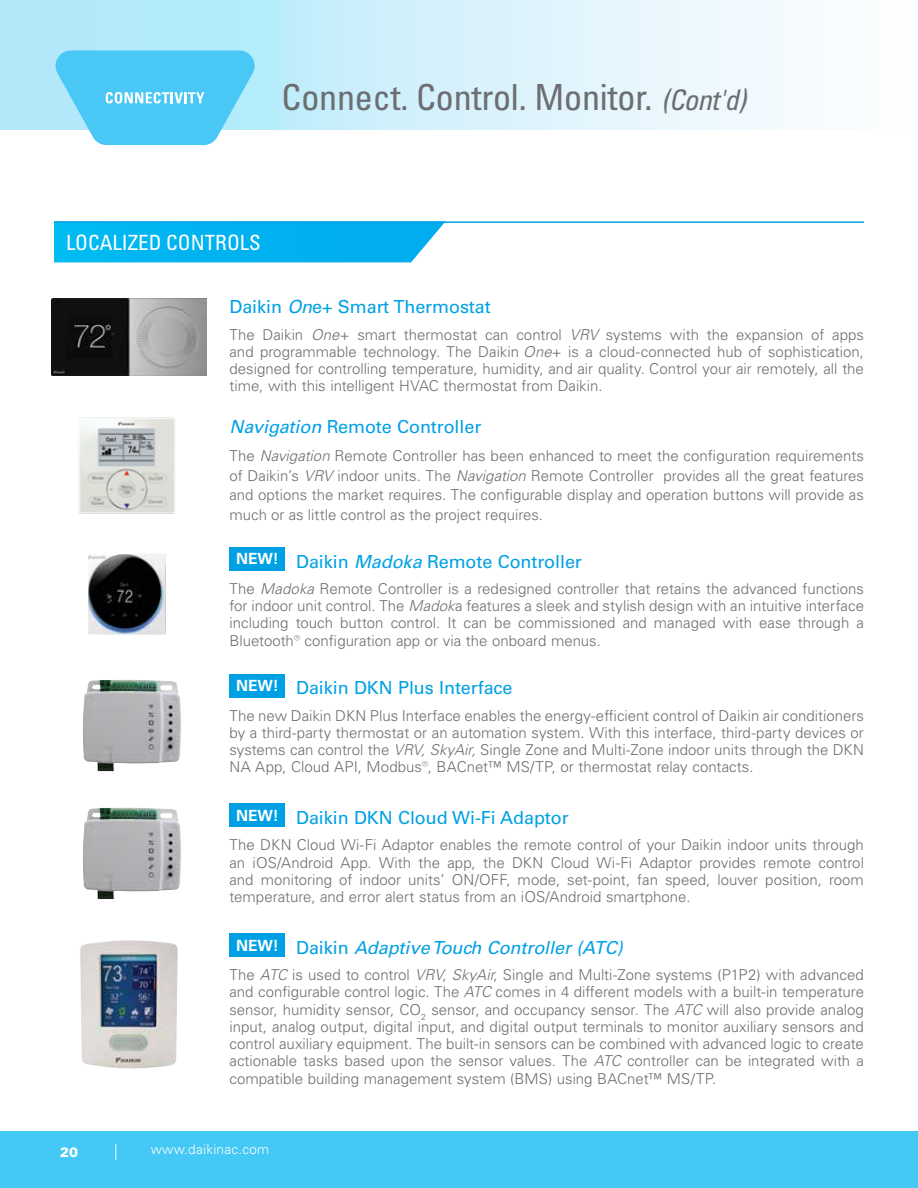
<style>
.page{position:relative;width:918px;height:1188px;background:#fff}
.page>*{position:absolute;margin:0;border:0;box-sizing:border-box;transform-origin:0 0}
.t1{font:condensed 36px "Univers LT Pro";letter-spacing:-.005em;color:#6d6e71}
.t2{font:condensed 21px "Univers LT Pro";color:#fff}
.t3{font:18px "Univers LT Pro 55 Roman";letter-spacing:-.005em;color:#00a1e4}
.t4{font:italic 18px "Univers LT Pro 55";letter-spacing:-.005em;color:#00a1e4}
.t5{font:300 15px/17.2px "Univers LT Pro 45";color:#6d6e71;text-align:justify}
.t6{font:300 13.5px "Univers LT Pro 45";letter-spacing:.02em;color:#fff}
.t7{font:900 13.5px "Univers LT Pro 75";color:#fff}
.s1{font-style:italic;font-size:28.5px}
.s2{font-family:"Univers LT Pro 55";font-style:italic}
.s3{font-style:italic}
.s4{font-family:"Univers LT Pro 55 Roman";font-style:normal}
</style>
<div class="page">
<img style="left:78px;top:417px;width:97px;height:97px">
<div style="left:0;top:0;width:918px;height:130px;background:linear-gradient(to right,#a7e6fa,#fffeff)"></div>
<div style="left:0;top:1132px;width:918px;height:56px;background:#44c8f5"></div>
<svg style="left:115px;top:1144px;width:1px;height:16px"></svg>
<svg style="left:54px;top:223px;width:390px;height:39px"></svg>
<img style="left:88px;top:553px;width:78px;height:82px">
<img style="left:52px;top:298px;width:154px;height:78px">
<img style="left:83px;top:680px;width:48px;height:91px">
<div style="left:230px;top:547px;width:55px;height:24px;background:#00a1e4"></div>
<div style="left:230px;top:674px;width:55px;height:23px;background:#00a1e4"></div>
<div style="left:230px;top:804px;width:55px;height:23px;background:#00a1e4"></div>
<div style="left:230px;top:933px;width:55px;height:24px;background:#00a1e4"></div>
<hr style="left:54px;top:221px;width:810px;height:2px;background:#00a1e4">
<svg style="left:54px;top:50px;width:204px;height:95px"></svg>
<img style="left:83px;top:808px;width:45px;height:91px">
<img style="left:80px;top:940px;width:98px;height:129px">
<h1 class="t1" style="left:282px;top:75px;width:466px">Connect. Control. Monitor. <span class="s1">(Cont'd)</span></h1>
<h2 class="t2" style="left:66px;top:229px;width:196px">LOCALIZED CONTROLS</h2>
<p class="t3" style="left:230px;top:295px;width:263px">Daikin <span class="s2">On</span>e+ Smart Thermostat</p>
<p class="t5" style="left:230px;top:325px;width:636px">The Daikin <span class="s3">One</span>+ smart thermostat can control <span class="s3">VRV</span> systems with the expansion of apps and programmable technology. The Daikin <span class="s3">One</span>+ is a cloud-connected hub of sophistication, designed for controlling temperature, humidity, and air quality. Control your air remotely, all the time, with this intelligent HVAC thermostat from Daikin.</p>
<p class="t3" style="left:230px;top:414px;width:253px"><span class="s2">Navigation</span> Remote Controller</p>
<p class="t5" style="left:229px;top:446px;width:636px;line-height:19.5px">The <span class="s3">Navigation</span> Remote Controller has been enhanced to meet the configuration requirements of Daikin’s <span class="s3">VRV</span> indoor units. The <span class="s3">Navigation</span> Remote Controller provides all the great features and options the market requires. The configurable display and operation buttons will provide as much or as little control as the project requires.</p>
<p class="t3" style="left:236px;top:549px;width:347px"><sup>NEW!</sup> Daikin <span class="s2">Madoka</span> Remote Controller</p>
<p class="t5" style="left:230px;top:580px;width:636px">The <span class="s3">Madoka</span> Remote Controller is a redesigned controller that retains the advanced functions for indoor unit control. The <span class="s3">Madok</span>a features a sleek and stylish design with an intuitive interface including touch button control. It can be commissioned and managed with ease through a Bluetooth® configuration app or via the onboard menus.</p>
<p class="t3" style="left:236px;top:676px;width:278px"><sup>NEW!</sup> Daikin DKN Plus Interface</p>
<p class="t5" style="left:230px;top:706px;width:636px">The new Daikin DKN Plus Interface enables the energy-efficient control of Daikin air conditioners by a third-party thermostat or an automation system. With this interface, third-party devices or systems can control the <span class="s3">VRV, SkyAir,</span> Single Zone and Multi-Zone indoor units through the DKN NA App, Cloud API, Modbus®, BACnet™ MS/TP, or thermostat relay contacts.</p>
<p class="t3" style="left:236px;top:805px;width:334px"><sup>NEW!</sup> Daikin DKN Cloud Wi-Fi Adaptor</p>
<p class="t5" style="left:230px;top:836px;width:636px">The DKN Cloud Wi-Fi Adaptor enables the remote control of your Daikin indoor units through an iOS/Android App. With the app, the DKN Cloud Wi-Fi Adaptor provides remote control and monitoring of indoor units’ ON/OFF, mode, set-point, fan speed, louver position, room temperature, and error alert status from an iOS/Android smartphone.</p>
<p class="t4" style="left:236px;top:935px;width:388px"><sup>NEW!</sup> <span class="s4">Daikin</span> Adaptive Touch Controller (ATC)</p>
<p class="t5" style="left:229px;top:966px;width:636px">The <span class="s3">ATC</span> is used to control <span class="s3">VRV</span>, <span class="s3">SkyAir</span>, Single and Multi-Zone systems (P1P2) with advanced and configurable control logic. The <span class="s3">ATC</span> comes in 4 different models with a built-in temperature sensor, humidity sensor, CO<sub>2</sub> sensor, and occupancy sensor. The <span class="s3">ATC</span> will also provide analog input, analog output, digital input, and digital output terminals to monitor auxiliary sensors and control auxiliary equipment. The built-in sensors can be combined with advanced logic to create actionable tasks based upon the sensor values. The <span class="s3">ATC</span> controller can be integrated with a compatible building management system (BMS) using BACnet™ MS/TP.</p>
<p class="t7" style="left:60px;top:1143px;width:20px">20</p>
<p class="t6" style="left:151px;top:1140px;width:120px">www.daikinac.com</p>
</div>
